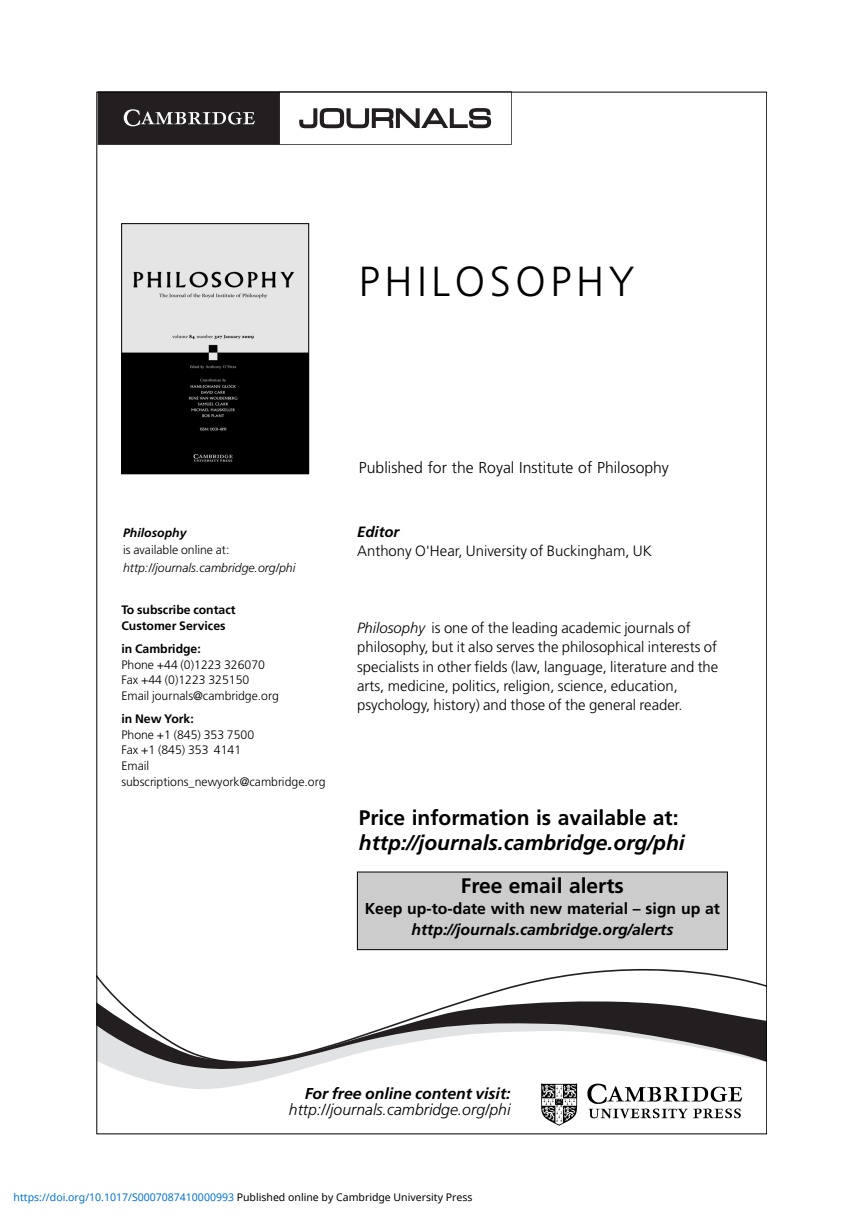
<style>
.page{position:relative;width:864px;height:1226px;background:#fff}
.page>*{position:absolute;margin:0;border:0;box-sizing:border-box;transform-origin:0 0}
.t1{font:300 42px "Frutiger LT Std";letter-spacing:.11em;color:#000}
.t2{font:700 21px "Frutiger LT Std";color:#000}
.t3{font:italic 700 21px "Frutiger LT Std";color:#000}
.t4{font:italic 700 15.75px "Frutiger LT Std";color:#000}
.t5{font:300 15.75px "Frutiger LT Std";color:#000}
.t6{font:700 15.75px "Frutiger LT Std";color:#000}
.t7{font:italic 300 15.75px "Frutiger LT Std";color:#000}
.t8{font:300 14.88px/19.2px "Frutiger LT Std";color:#000}
.t9{font:italic 700 14.88px "Frutiger LT Std";color:#000}
.t10{font:300 12.25px/15.8px "Frutiger LT Std";color:#000}
.t11{font:700 12.25px/15.8px "Frutiger LT Std";color:#000}
.t12{font:italic 300 12.25px "Frutiger LT Std";color:#000}
.t13{font:italic 700 12.25px "Frutiger LT Std";color:#000}
.t14{font:10.5px "Noto Sans";color:#0172cf}
.s1{font-style:italic}
.s2{color:#000}
</style>
<div class="page">
<svg style="left:98px;top:94px;width:413px;height:51px"></svg>
<svg style="left:98px;top:969px;width:666px;height:25px"></svg>
<svg style="left:120px;top:1071px;width:175px;height:18px;fill:#e1e2e4"></svg>
<svg style="left:98px;top:994px;width:666px;height:77px"></svg>
<img style="left:541px;top:1083px;width:202px;height:43px">
<img style="left:123px;top:225px;width:184px;height:247px">
<div style="left:121px;top:223px;width:188px;height:251px;border:1px solid #000"></div>
<div style="left:357px;top:872px;width:369px;height:77px;background:#ccc"></div>
<h1 class="t1" style="left:359px;top:263px;width:277px">PHILOSOPHY</h1>
<p class="t13" style="left:123px;top:527px;width:65px">Philosophy</p>
<p class="t10" style="left:123px;top:542px;width:108px">is available online at:</p>
<p class="t12" style="left:123px;top:562px;width:174px">http://journals.cambridge.org/phi</p>
<p class="t11" style="left:121px;top:602px;width:116px">To subscribe contact<br>Customer Services</p>
<p class="t11" style="left:121px;top:641px;width:81px">in Cambridge:</p>
<p class="t10" style="left:121px;top:657px;width:159px">Phone +44 (0)1223 326070<br>Fax +44 (0)1223 325150<br>Email journals@cambridge.org</p>
<p class="t11" style="left:121px;top:711px;width:74px">in New York:</p>
<p class="t10" style="left:121px;top:727px;width:205px">Phone +1 (845) 353 7500<br>Fax +1 (845) 353 4141<br>Email subscriptions_newyork@cambridge.org</p>
<p class="t5" style="left:359px;top:460px;width:311px">Published for the Royal Institute of Philosophy</p>
<p class="t9" style="left:357px;top:525px;width:44px">Editor</p>
<p class="t8" style="left:357px;top:542px;width:296px">Anthony O'Hear, University of Buckingham, UK</p>
<p class="t8" style="left:357px;top:619px;width:362px"><span class="s1">Philosophy</span> is one of the leading academic journals of philosophy, but it also serves the philosophical interests of specialists in other fields (law, language, literature and the arts, medicine, politics, religion, science, education, psychology, history) and those of the general reader.</p>
<h2 class="t2" style="left:359px;top:808px;width:321px">Price information is available at:</h2>
<h2 class="t3" style="left:359px;top:833px;width:327px">http://journals.cambridge.org/phi</h2>
<h2 class="t2" style="left:460px;top:877px;width:165px">Free email alerts</h2>
<p class="t6" style="left:364px;top:902px;width:356px">Keep up-to-date with new material – sign up at</p>
<p class="t4" style="left:411px;top:923px;width:263px">http://journals.cambridge.org/alerts</p>
<p class="t4" style="left:304px;top:1086px;width:207px">For free online content visit:</p>
<p class="t7" style="left:289px;top:1102px;width:223px">http://journals.cambridge.org/phi</p>
<p class="t14" style="left:14px;top:1189px;width:460px">https://doi.org/10.1017/S0007087410000993 <span class="s2">Published online by Cambridge University Press</span></p>
</div>
